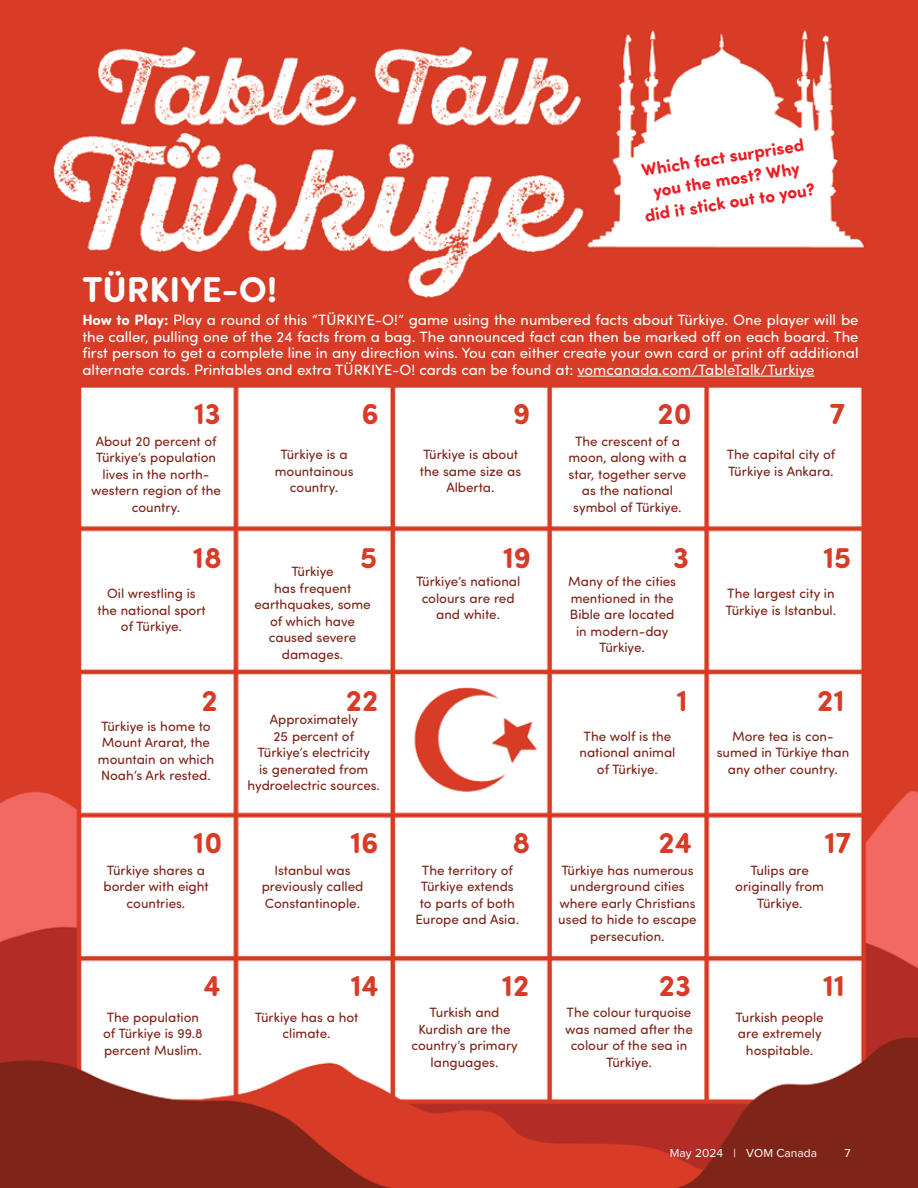
<style>
.page{position:relative;width:918px;height:1188px;background:#fff}
.page>*{position:absolute;margin:0;border:0;box-sizing:border-box;transform-origin:0 0}
.t1{font:700 36px "Sofia Pro Soft";color:#fff}
.t2{font:700 30px "Sofia Pro Soft";color:#d83c27}
.t3{font:700 17.4px/22.6px "Sofia Pro Soft";color:#ed1d24;text-align:center}
.t4{font:15px/16.5px "Sofia Pro Soft";color:#fff;text-align:justify}
.t5{font:13.5px/16.5px "Sofia Pro Soft";color:#7e2418;text-align:center}
.t6{font:12px "Proxima Nova";color:#fff}
.s1{font-weight:700}
</style>
<div class="page">
<img style="left:0;top:0;width:918px;height:1188px">
<hr style="left:577px;top:376px;width:237px;height:1px;background:#fff">
<h1 class="t1" style="left:82px;top:263px;width:196px">TÜRKIYE-O!</h1>
<p class="t3" style="left:636px;top:159px;width:174px;rotate:-9deg">Which fact surprised you the most? Why did it stick out to you?</p>
<p class="t4" style="left:82px;top:311px;width:778px"><span class="s1">How to Play:</span> Play a round of this “TÜRKIYE-O!” game using the numbered facts about Türkiye. One player will be the caller, pulling one of the 24 facts from a bag. The announced fact can then be marked off on each board. The first person to get a complete line in any direction wins. You can either create your own card or print off additional alternate cards. Printables and extra TÜRKIYE-O! cards can be found at: vomcanada.com/TableTalk/Turkiye</p>
<h2 class="t2" style="left:194px;top:392px;width:29px">13</h2>
<h2 class="t2" style="left:361px;top:392px;width:19px">6</h2>
<h2 class="t2" style="left:513px;top:392px;width:19px">9</h2>
<h2 class="t2" style="left:657px;top:392px;width:36px">20</h2>
<h2 class="t2" style="left:829px;top:392px;width:17px">7</h2>
<p class="t5" style="left:91px;top:432px;width:131px">About 20 percent of<br>Türkiye’s population lives in the north&shy;western region of the country.</p>
<p class="t5" style="left:275px;top:446px;width:80px">Türkiye is a mountainous country.</p>
<p class="t5" style="left:420px;top:446px;width:103px">Türkiye is about the same size as<br>Alberta.</p>
<p class="t5" style="left:568px;top:432px;width:120px">The crescent of a moon, along with a star, together serve as the national symbol of Türkiye.</p>
<p class="t5" style="left:727px;top:446px;width:110px;text-align:left">The capital city of<br>Türkiye is Ankara.</p>
<h2 class="t2" style="left:193px;top:536px;width:30px">18</h2>
<p class="t5" style="left:97px;top:585px;width:110px">Oil wrestling is the national sport of Türkiye.</p>
<h2 class="t2" style="left:360px;top:536px;width:19px">5</h2>
<p class="t5" style="left:254px;top:563px;width:118px">Türkiye<br>has frequent earthquakes, some of which have caused severe damages.</p>
<h2 class="t2" style="left:503px;top:536px;width:30px">19</h2>
<p class="t5" style="left:416px;top:573px;width:106px">Türkiye’s national colours are red and white.</p>
<h2 class="t2" style="left:673px;top:536px;width:18px">3</h2>
<p class="t5" style="left:568px;top:573px;width:109px">Many of the cities mentioned in the<br>Bible are located in modern-day<br>Türkiye.</p>
<h2 class="t2" style="left:823px;top:536px;width:30px">15</h2>
<p class="t5" style="left:726px;top:585px;width:112px;text-align:left">The largest city in<br>Türkiye is Istanbul.</p>
<h2 class="t2" style="left:202px;top:679px;width:18px">2</h2>
<h2 class="t2" style="left:346px;top:679px;width:34px">22</h2>
<h2 class="t2" style="left:677px;top:679px;width:13px">1</h2>
<h2 class="t2" style="left:817px;top:679px;width:29px">21</h2>
<p class="t5" style="left:98px;top:717px;width:118px">Türkiye is home to<br>Mount Ararat, the mountain on which<br>Noah’s Ark rested.</p>
<p class="t5" style="left:247px;top:711px;width:134px">Approximately<br>25 percent of<br>Türkiye’s electricity<br>is generated from hydroelectric sources.</p>
<p class="t5" style="left:580px;top:727px;width:97px">The wolf is the national animal of Türkiye.</p>
<p class="t5" style="left:717px;top:727px;width:134px">More tea is con&shy;sumed in Türkiye than any other country.</p>
<h2 class="t2" style="left:193px;top:821px;width:31px">10</h2>
<h2 class="t2" style="left:350px;top:821px;width:30px">16</h2>
<h2 class="t2" style="left:512px;top:821px;width:19px">8</h2>
<h2 class="t2" style="left:659px;top:821px;width:35px">24</h2>
<h2 class="t2" style="left:824px;top:821px;width:28px">17</h2>
<p class="t5" style="left:103px;top:861px;width:107px">Türkiye shares a border with eight countries.</p>
<p class="t5" style="left:262px;top:861px;width:103px">Istanbul was previously called<br>Constantinople.</p>
<p class="t5" style="left:416px;top:861px;width:105px">The territory of<br>Türkiye extends to parts of both<br>Europe and Asia.</p>
<p class="t5" style="left:558px;top:861px;width:140px">Türkiye has numerous underground cities where early Christians used to hide to escape persecution.</p>
<p class="t5" style="left:735px;top:861px;width:90px">Tulips are originally from<br>Türkiye.</p>
<h2 class="t2" style="left:203px;top:964px;width:19px">4</h2>
<h2 class="t2" style="left:350px;top:964px;width:30px">14</h2>
<h2 class="t2" style="left:502px;top:964px;width:29px">12</h2>
<h2 class="t2" style="left:659px;top:964px;width:34px">23</h2>
<h2 class="t2" style="left:823px;top:964px;width:24px">11</h2>
<p class="t5" style="left:103px;top:1008px;width:101px;text-align:left">The population of Türkiye is 99.8 percent Muslim.</p>
<p class="t5" style="left:255px;top:1008px;width:105px">Türkiye has a hot climate.</p>
<p class="t5" style="left:412px;top:1004px;width:108px">Turkish and<br>Kurdish are the country’s primary languages.</p>
<p class="t5" style="left:565px;top:1004px;width:129px">The colour turquoise was named after the colour of the sea in<br>Türkiye.</p>
<p class="t5" style="left:736px;top:1008px;width:90px">Turkish people are extremely hospitable.</p>
<p class="t6" style="left:670px;top:1144px;width:149px">May 2024 | VOM Canada</p>
<p class="t6" style="left:844px;top:1144px;width:8px">7</p>
</div>
